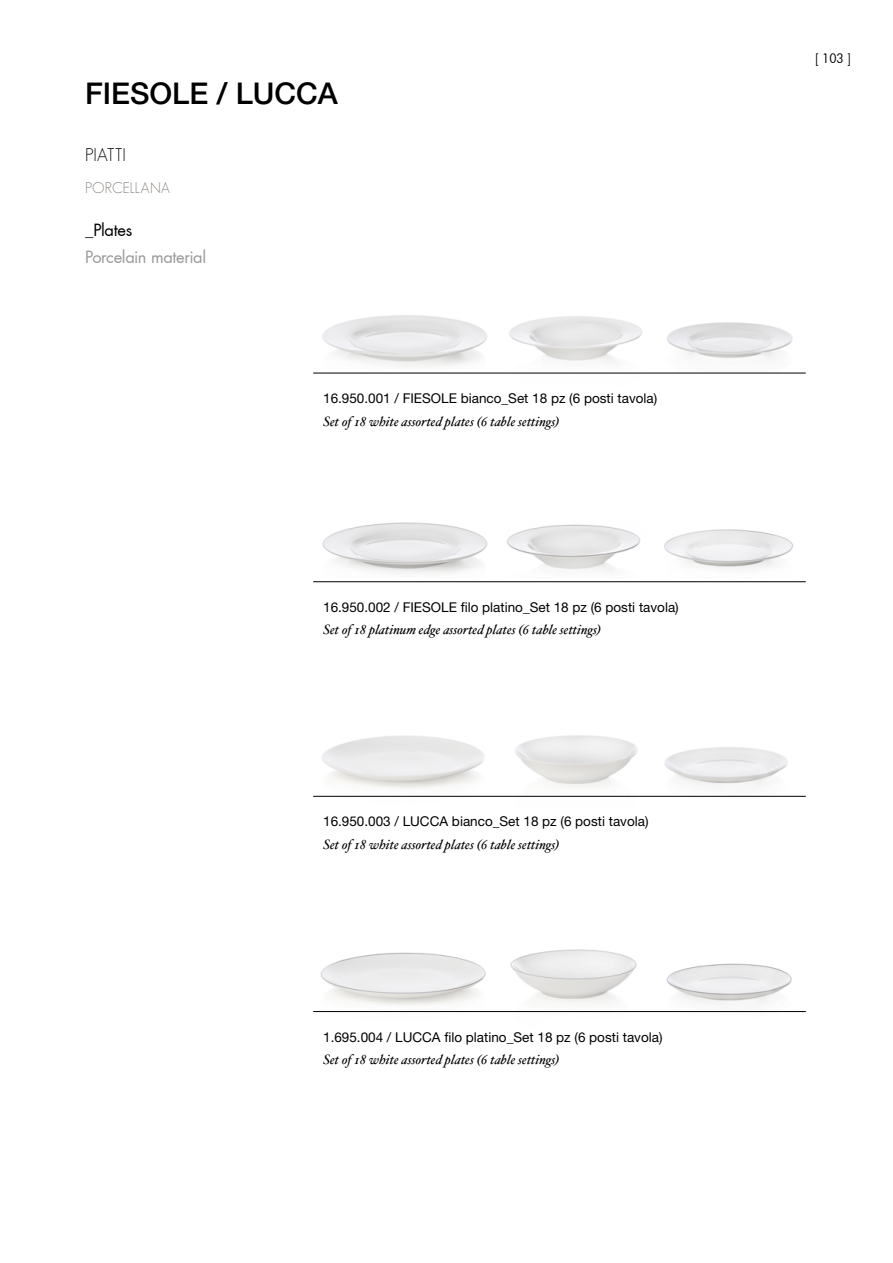
<style>
.page{position:relative;width:893px;height:1263px;background:#fff}
.page>*{position:absolute;margin:0;border:0;box-sizing:border-box;transform-origin:0 0}
.t1{font:500 30px "Helvetica Neue";color:#000}
.t2{font:300 18px "Geosans";letter-spacing:-.015em;color:#000}
.t3{font:16.5px "Futura";letter-spacing:-.025em;color:#9c9999}
.t4{font:16.5px "Futura";letter-spacing:-.02em;color:#000}
.t5{font:300 15px "Geosans";color:#88827d}
.t6{font:13.5px "Helvetica Neue";color:#000}
.t7{font:italic 13.5px "H Text";color:#000}
.t8{font:13.5px "Futura BT";color:#000;scale:.9 1}
</style>
<div class="page">
<img style="left:313px;top:735px;width:493px;height:61px">
<hr style="left:313px;top:373px;width:493px;height:1px;background:#000">
<hr style="left:313px;top:796px;width:493px;height:1px;background:#000">
<hr style="left:313px;top:1011px;width:493px;height:1px;background:#000">
<hr style="left:313px;top:581px;width:493px;height:1px;background:#000">
<img style="left:322px;top:315px;width:165px;height:51px">
<img style="left:322px;top:522px;width:318px;height:52px">
<img style="left:664px;top:529px;width:129px;height:39px">
<img style="left:507px;top:316px;width:138px;height:58px">
<img style="left:646px;top:322px;width:159px;height:51px">
<img style="left:313px;top:949px;width:327px;height:64px">
<img style="left:658px;top:963px;width:147px;height:50px">
<h1 class="t1" style="left:85px;top:76px;width:254px">FIESOLE / LUCCA</h1>
<h2 class="t2" style="left:85px;top:145px;width:42px">PIATTI</h2>
<p class="t5" style="left:85px;top:179px;width:87px">PORCELLANA</p>
<p class="t4" style="left:85px;top:220px;width:49px">_Plates</p>
<p class="t3" style="left:85px;top:247px;width:123px">Porcelain material</p>
<p class="t6" style="left:323px;top:390px;width:336px">16.950.001 / FIESOLE bianco_Set 18 pz (6 posti tavola)</p>
<p class="t7" style="left:323px;top:413px;width:238px">Set of 18 white assorted plates (6 table settings)</p>
<p class="t6" style="left:323px;top:599px;width:357px">16.950.002 / FIESOLE filo platino_Set 18 pz (6 posti tavola)</p>
<p class="t7" style="left:323px;top:622px;width:280px">Set of 18 platinum edge assorted plates (6 table settings)</p>
<p class="t6" style="left:323px;top:813px;width:327px">16.950.003 / LUCCA bianco_Set 18 pz (6 posti tavola)</p>
<p class="t7" style="left:323px;top:836px;width:238px">Set of 18 white assorted plates (6 table settings)</p>
<p class="t6" style="left:323px;top:1029px;width:341px">1.695.004 / LUCCA filo platino_Set 18 pz (6 posti tavola)</p>
<p class="t7" style="left:323px;top:1051px;width:238px">Set of 18 white assorted plates (6 table settings)</p>
<p class="t8" style="left:815px;top:50px;width:41px">[ 103 ]</p>
</div>
